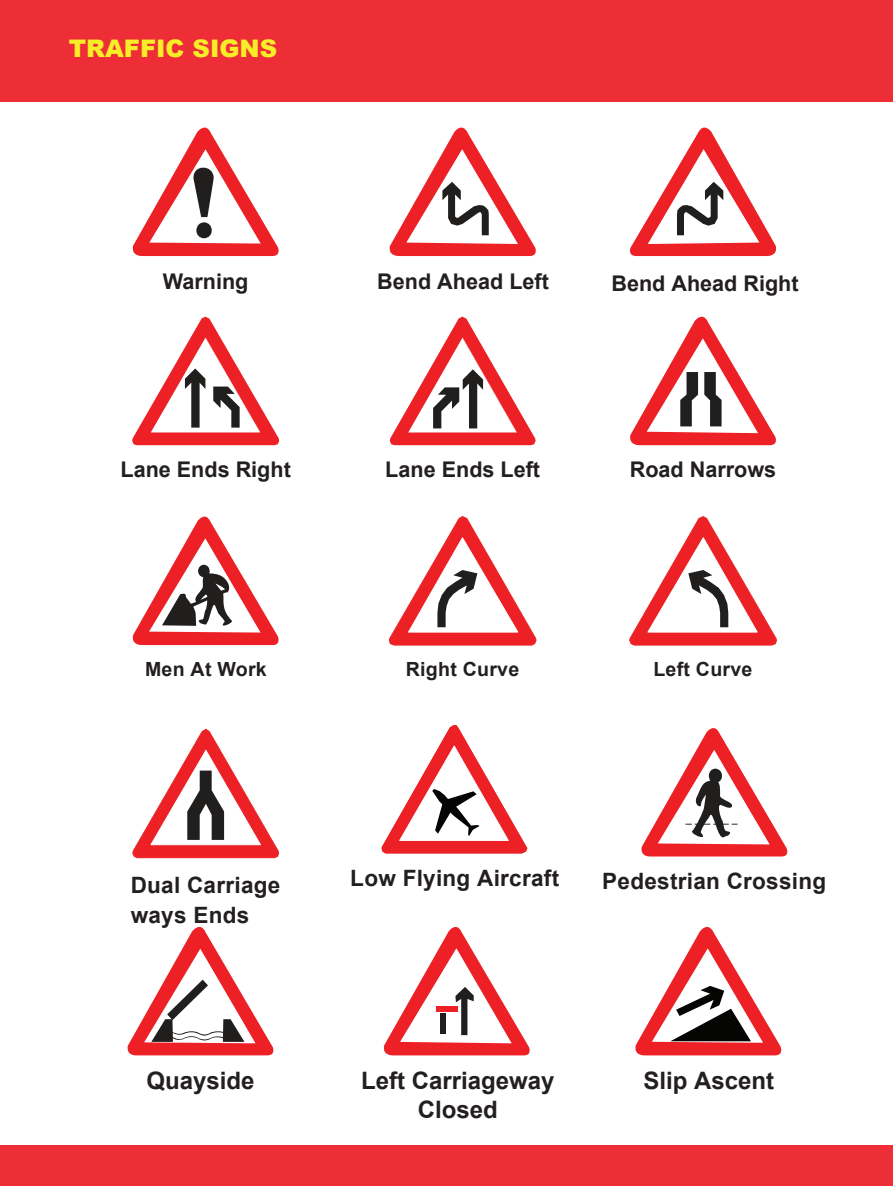
<style>
.page{position:relative;width:893px;height:1186px;background:#fff}
.page>*{position:absolute;margin:0;border:0;box-sizing:border-box;transform-origin:0 0}
.t1{font:900 24.15px "Arial";color:#f7ee27}
.t2{font:700 24px "Arial";color:#231f20}
.t3{font:700 22.5px/29.7px "Arial";letter-spacing:.01em;color:#231f20}
.t4{font:700 21.6px "Arial";color:#231f20}
.t5{font:700 19.5px "Arial";letter-spacing:.01em;color:#231f20}
</style>
<div class="page">
<div style="left:0;top:1145px;width:893px;height:41px;background:#ed2e36"></div>
<div style="left:0;top:0;width:893px;height:101px;background:#ed2e36"></div>
<svg style="left:132px;top:127px;width:147px;height:129px"></svg>
<svg style="left:389px;top:127px;width:147px;height:129px"></svg>
<svg style="left:132px;top:516px;width:147px;height:129px"></svg>
<svg style="left:629px;top:516px;width:148px;height:129px"></svg>
<svg style="left:132px;top:728px;width:147px;height:130px"></svg>
<svg style="left:630px;top:316px;width:146px;height:130px"></svg>
<svg style="left:390px;top:317px;width:146px;height:128px"></svg>
<svg style="left:132px;top:317px;width:147px;height:128px"></svg>
<svg style="left:389px;top:516px;width:148px;height:129px"></svg>
<svg style="left:630px;top:127px;width:147px;height:129px"></svg>
<svg style="left:641px;top:728px;width:147px;height:129px"></svg>
<svg style="left:127px;top:927px;width:147px;height:129px"></svg>
<svg style="left:382px;top:725px;width:145px;height:128px"></svg>
<svg style="left:635px;top:926px;width:147px;height:130px"></svg>
<svg style="left:383px;top:927px;width:147px;height:129px"></svg>
<p class="t1" style="left:69px;top:31px;width:210px">TRAFFIC SIGNS</p>
<p class="t4" style="left:163px;top:266px;width:87px">Warning</p>
<p class="t4" style="left:377px;top:266px;width:173px">Bend Ahead Left</p>
<p class="t4" style="left:611px;top:268px;width:189px">Bend Ahead Right</p>
<p class="t4" style="left:120px;top:454px;width:172px">Lane Ends Right</p>
<p class="t4" style="left:385px;top:454px;width:156px">Lane Ends Left</p>
<p class="t4" style="left:630px;top:454px;width:148px">Road Narrows</p>
<p class="t5" style="left:145px;top:655px;width:123px">Men At Work</p>
<p class="t5" style="left:406px;top:655px;width:115px">Right Curve</p>
<p class="t5" style="left:653px;top:655px;width:100px">Left Curve</p>
<p class="t3" style="left:131px;top:870px;width:151px">Dual Carriage ways Ends</p>
<p class="t2" style="left:146px;top:1064px;width:110px">Quayside</p>
<p class="t3" style="left:350px;top:863px;width:210px">Low Flying Aircraft</p>
<p class="t3" style="left:602px;top:866px;width:225px">Pedestrian Crossing</p>
<p class="t2" style="left:361px;top:1064px;width:195px">Left Carriageway</p>
<p class="t2" style="left:643px;top:1064px;width:132px">Slip Ascent</p>
<p class="t2" style="left:418px;top:1092px;width:82px">Closed</p>
</div>
